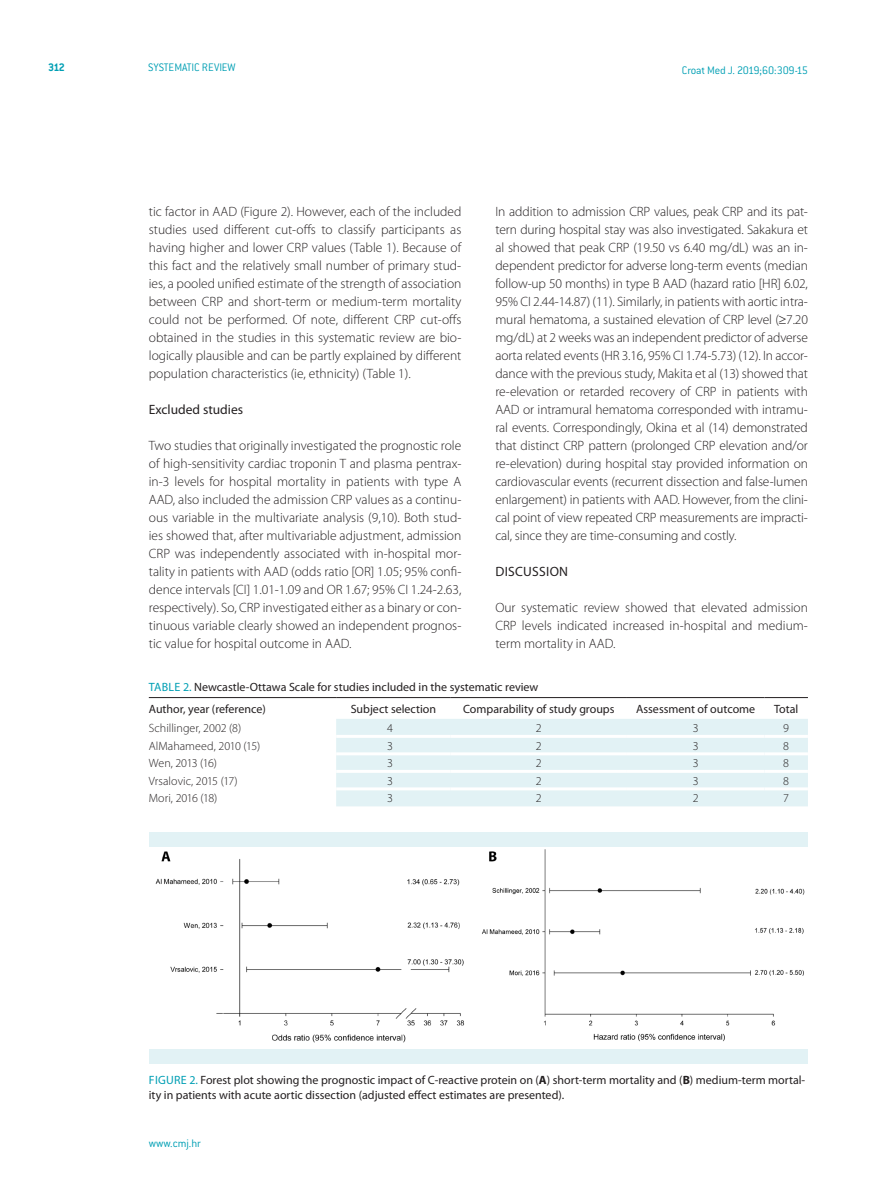
<style>
.page{position:relative;width:893px;height:1191px;background:#fff}
.page>*{position:absolute;margin:0;border:0;box-sizing:border-box;transform-origin:0 0}
.t1{font:300 13.5px/18px "Myriad Pro";color:#231f20;text-align:justify}
.t2{font:13.5px "Myriad Pro";color:#231f20}
.t3{font:13.5px "Myriad Pro";letter-spacing:.02em;color:#231f20}
.t4{font:12px/21.3px "Myriad Pro";color:#231f20}
.t5{font:300 12px "Myriad Pro";color:#231f20}
.t6{font:300 12px "ITC Conduit LTCE";letter-spacing:-.01em;color:#009fb4}
.t7{font:300 12px "Myriad Pro";letter-spacing:-.025em;color:#231f20}
.t8{font:12px "Myriad Pro";color:#009fb4}
.t9{font:700 12px "ITC Conduit LTCE";color:#009fb4}
.s1{color:#009fb4}
.s2{font-weight:700}
</style>
<div class="page">
<div style="left:336px;top:719px;width:472px;height:87px;background:#e2f2f5"></div>
<hr style="left:336px;top:735px;width:115px;height:3px;background:#fff">
<hr style="left:451px;top:735px;width:176px;height:3px;background:#fff">
<hr style="left:627px;top:735px;width:137px;height:3px;background:#fff">
<hr style="left:764px;top:735px;width:44px;height:3px;background:#fff">
<hr style="left:336px;top:752px;width:115px;height:3px;background:#fff">
<hr style="left:451px;top:752px;width:176px;height:3px;background:#fff">
<hr style="left:627px;top:752px;width:137px;height:3px;background:#fff">
<hr style="left:764px;top:752px;width:44px;height:3px;background:#fff">
<hr style="left:336px;top:770px;width:115px;height:3px;background:#fff">
<hr style="left:451px;top:770px;width:176px;height:3px;background:#fff">
<hr style="left:627px;top:770px;width:137px;height:3px;background:#fff">
<hr style="left:764px;top:770px;width:44px;height:3px;background:#fff">
<hr style="left:336px;top:787px;width:115px;height:3px;background:#fff">
<hr style="left:451px;top:787px;width:176px;height:3px;background:#fff">
<hr style="left:627px;top:787px;width:137px;height:3px;background:#fff">
<hr style="left:764px;top:787px;width:44px;height:3px;background:#fff">
<hr style="left:149px;top:697px;width:187px;height:1px;background:#231f20">
<hr style="left:336px;top:697px;width:115px;height:1px;background:#231f20">
<hr style="left:451px;top:697px;width:176px;height:1px;background:#231f20">
<hr style="left:627px;top:697px;width:137px;height:1px;background:#231f20">
<hr style="left:764px;top:697px;width:44px;height:1px;background:#231f20">
<img style="left:155px;top:849px;width:650px;height:194px">
<div style="left:149px;top:832px;width:659px;height:15px;background:#e2f2f5"></div>
<div style="left:149px;top:1049px;width:659px;height:15px;background:#e2f2f5"></div>
<p class="t9" style="left:48px;top:60px;width:18px">312</p>
<p class="t6" style="left:148px;top:61px;width:89px">SYSTEMATIC REVIEW</p>
<p class="t6" style="left:682px;top:63px;width:127px">Croat Med J. 2019;60:309-15</p>
<p class="t1" style="left:149px;top:202px;width:314px">tic factor in AAD (Figure 2). However, each of the included studies used different cut-offs to classify participants as having higher and lower CRP values (Table 1). Because of this fact and the relatively small number of primary stud&shy;ies, a pooled unified estimate of the strength of association between CRP and short-term or medium-term mortality could not be performed. Of note, different CRP cut-offs obtained in the studies in this systematic review are bio&shy;logically plausible and can be partly explained by different population characteristics (ie, ethnicity) (Table 1).</p>
<p class="t2" style="left:149px;top:401px;width:96px">Excluded studies</p>
<p class="t1" style="left:149px;top:436px;width:314px">Two studies that originally investigated the prognostic role of high-sensitivity cardiac troponin T and plasma pentrax&shy;in-3 levels for hospital mortality in patients with type A AAD, also included the admission CRP values as a continu&shy;ous variable in the multivariate analysis (9,10). Both stud&shy;ies showed that, after multivariable adjustment, admission CRP was independently associated with in-hospital mor&shy;tality in patients with AAD (odds ratio [OR] 1.05; 95% confi&shy;dence intervals [CI] 1.01-1.09 and OR 1.67; 95% CI 1.24-2.63, respectively). So, CRP investigated either as a binary or con&shy;tinuous variable clearly showed an independent prognos&shy;tic value for hospital outcome in AAD.</p>
<p class="t1" style="left:495px;top:202px;width:314px">In addition to admission CRP values, peak CRP and its pat&shy;tern during hospital stay was also investigated. Sakakura et al showed that peak CRP (19.50 vs 6.40 mg/dL) was an in&shy;dependent predictor for adverse long-term events (median follow-up 50 months) in type B AAD (hazard ratio [HR] 6.02, 95% CI 2.44-14.87) (11). Similarly, in patients with aortic intra&shy;mural hematoma, a sustained elevation of CRP level (≥7.20 mg/dL) at 2 weeks was an independent predictor of adverse aorta related events (HR 3.16, 95% CI 1.74-5.73) (12). In accor&shy;dance with the previous study, Makita et al (13) showed that re-elevation or retarded recovery of CRP in patients with AAD or intramural hematoma corresponded with intramu&shy;ral events. Correspondingly, Okina et al (14) demonstrated that distinct CRP pattern (prolonged CRP elevation and/or re-elevation) during hospital stay provided information on cardiovascular events (recurrent dissection and false-lumen enlargement) in patients with AAD. However, from the clini&shy;cal point of view repeated CRP measurements are impracti&shy;cal, since they are time-consuming and costly.</p>
<p class="t3" style="left:495px;top:563px;width:74px">DISCUSSION</p>
<p class="t1" style="left:495px;top:598px;width:314px">Our systematic review showed that elevated admission CRP levels indicated increased in-hospital and medium&shy;term mortality in AAD.</p>
<p class="t4" style="left:149px;top:676px;width:391px"><span class="s1">Table 2.</span> Newcastle-Ottawa Scale for studies included in the systematic review<br>Author, year (reference)</p>
<p class="t4" style="left:351px;top:698px;width:87px">Subject selection</p>
<p class="t4" style="left:463px;top:698px;width:153px">Comparability of study groups</p>
<p class="t4" style="left:636px;top:698px;width:121px">Assessment of outcome</p>
<p class="t4" style="left:774px;top:698px;width:26px">Total</p>
<p class="t5" style="left:149px;top:721px;width:94px">Schillinger, 2002 (8)</p>
<p class="t5" style="left:387px;top:721px;width:7px">4</p>
<p class="t5" style="left:536px;top:721px;width:7px">2</p>
<p class="t5" style="left:693px;top:721px;width:7px">3</p>
<p class="t5" style="left:783px;top:721px;width:7px">9</p>
<p class="t5" style="left:149px;top:738px;width:113px">AlMahameed, 2010 (15)</p>
<p class="t5" style="left:387px;top:738px;width:7px">3</p>
<p class="t5" style="left:536px;top:738px;width:7px">2</p>
<p class="t5" style="left:693px;top:738px;width:7px">3</p>
<p class="t5" style="left:783px;top:738px;width:7px">8</p>
<p class="t7" style="left:149px;top:756px;width:70px">Wen, 2013 (16)</p>
<p class="t5" style="left:387px;top:756px;width:7px">3</p>
<p class="t5" style="left:536px;top:756px;width:7px">2</p>
<p class="t5" style="left:693px;top:756px;width:7px">3</p>
<p class="t5" style="left:783px;top:756px;width:7px">8</p>
<p class="t5" style="left:149px;top:773px;width:90px">Vrsalovic, 2015 (17)</p>
<p class="t5" style="left:387px;top:773px;width:7px">3</p>
<p class="t5" style="left:536px;top:773px;width:7px">2</p>
<p class="t5" style="left:693px;top:773px;width:7px">3</p>
<p class="t5" style="left:783px;top:773px;width:7px">8</p>
<p class="t5" style="left:149px;top:791px;width:70px">Mori, 2016 (18)</p>
<p class="t5" style="left:387px;top:791px;width:7px">3</p>
<p class="t5" style="left:536px;top:791px;width:7px">2</p>
<p class="t5" style="left:693px;top:791px;width:7px">2</p>
<p class="t5" style="left:783px;top:791px;width:7px">7</p>
<p class="t4" style="left:149px;top:1072px;width:658px;line-height:15px;text-indent:41px"><span class="s1">2.</span> Forest plot showing the prognostic impact of C-reactive protein on (<span class="s2">A</span>) short-term mortality and (<span class="s2">B</span>) medium-term mortal&shy;ity in patients with acute aortic dissection (adjusted effect estimates are presented).</p>
<p class="t8" style="left:149px;top:1072px;width:25px">Figure</p>
<p class="t6" style="left:149px;top:1136px;width:54px">www.cmj.hr</p>
</div>
